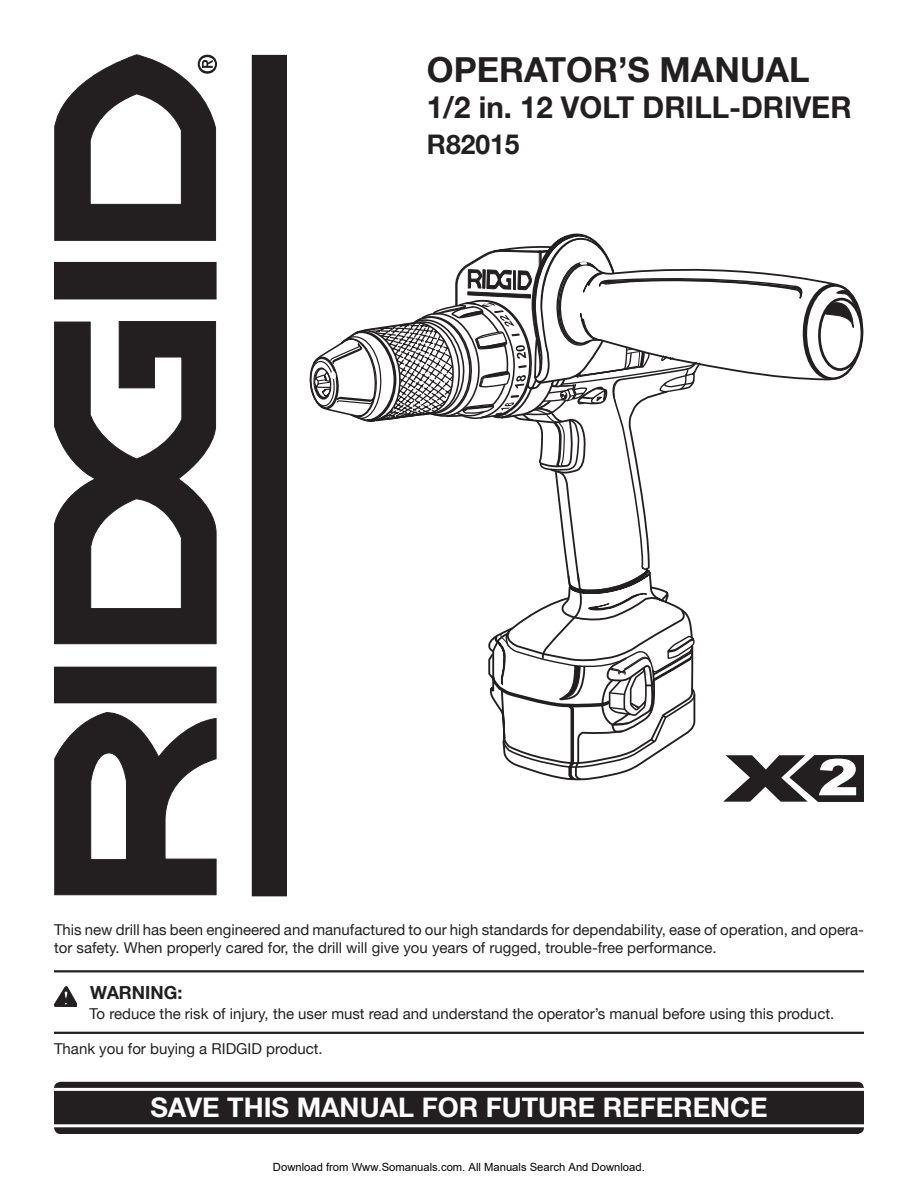
<style>
.page{position:relative;width:918px;height:1188px;background:#fff}
.page>*{position:absolute;margin:0;border:0;box-sizing:border-box;transform-origin:0 0}
.t1{font:900 64.8px "Arial";color:#231f20;scale:1.68 1}
.t2{font:700 34.5px "Helvetica Neue";color:#231f20}
.t3{font:700 30px "Helvetica Neue";color:#231f20}
.t4{font:700 27px "Helvetica Neue";color:#fff}
.t5{font:700 27px "Helvetica Neue";color:#231f20}
.t6{font:700 18px "Helvetica Neue";color:#231f20}
.t7{font:15px/18px "Helvetica Neue";color:#231f20}
.t8{font:11.25px "Arial";color:#000}
</style>
<div class="page">
<hr style="left:54px;top:970px;width:810px;height:2px;background:#231f20">
<hr style="left:54px;top:1032px;width:810px;height:2px;background:#231f20">
<div style="left:54px;top:1082px;width:810px;height:52px;background:#231f20"></div>
<hr style="left:49px;top:1124px;width:818px;height:3px;background:#fff">
<hr style="left:49px;top:1088px;width:818px;height:3px;background:#fff">
<svg style="left:54px;top:712px;width:163px;height:183px"></svg>
<div style="left:54px;top:667px;width:162px;height:36px;background:#231f20"></div>
<svg style="left:54px;top:321px;width:163px;height:323px"></svg>
<svg style="left:90px;top:498px;width:92px;height:111px"></svg>
<div style="left:54px;top:262px;width:162px;height:37px;background:#231f20"></div>
<svg style="left:54px;top:55px;width:163px;height:186px"></svg>
<div style="left:252px;top:55px;width:34px;height:841px;background:#231f20"></div>
<svg style="left:54px;top:986px;width:23px;height:21px"></svg>
<svg style="left:309px;top:233px;width:555px;height:569px"></svg>
<h2 class="t2" style="left:427px;top:49px;width:384px">OPERATOR’S MANUAL</h2>
<h3 class="t3" style="left:427px;top:89px;width:426px">1/2 in. 12 VOLT DRILL-DRIVER</h3>
<h3 class="t5" style="left:427px;top:128px;width:94px">R82015</h3>
<h1 class="t1" style="left:723px;top:731px;width:52px">X</h1>
<p class="t7" style="left:54px;top:920px;width:811px">This new drill has been engineered and manufactured to our high standards for dependability, ease of operation, and opera&shy;tor safety. When properly cared for, the drill will give you years of rugged, trouble-free performance.</p>
<p class="t6" style="left:90px;top:982px;width:94px">WARNING:</p>
<p class="t7" style="left:90px;top:1004px;width:746px">To reduce the risk of injury, the user must read and understand the operator’s manual before using this product.</p>
<p class="t7" style="left:54px;top:1039px;width:270px">Thank you for buying a RIDGID product.</p>
<h3 class="t4" style="left:150px;top:1091px;width:619px">SAVE THIS MANUAL FOR FUTURE REFERENCE</h3>
<p class="t8" style="left:273px;top:1160px;width:373px">Download from Www.Somanuals.com. All Manuals Search And Download.</p>
</div>
